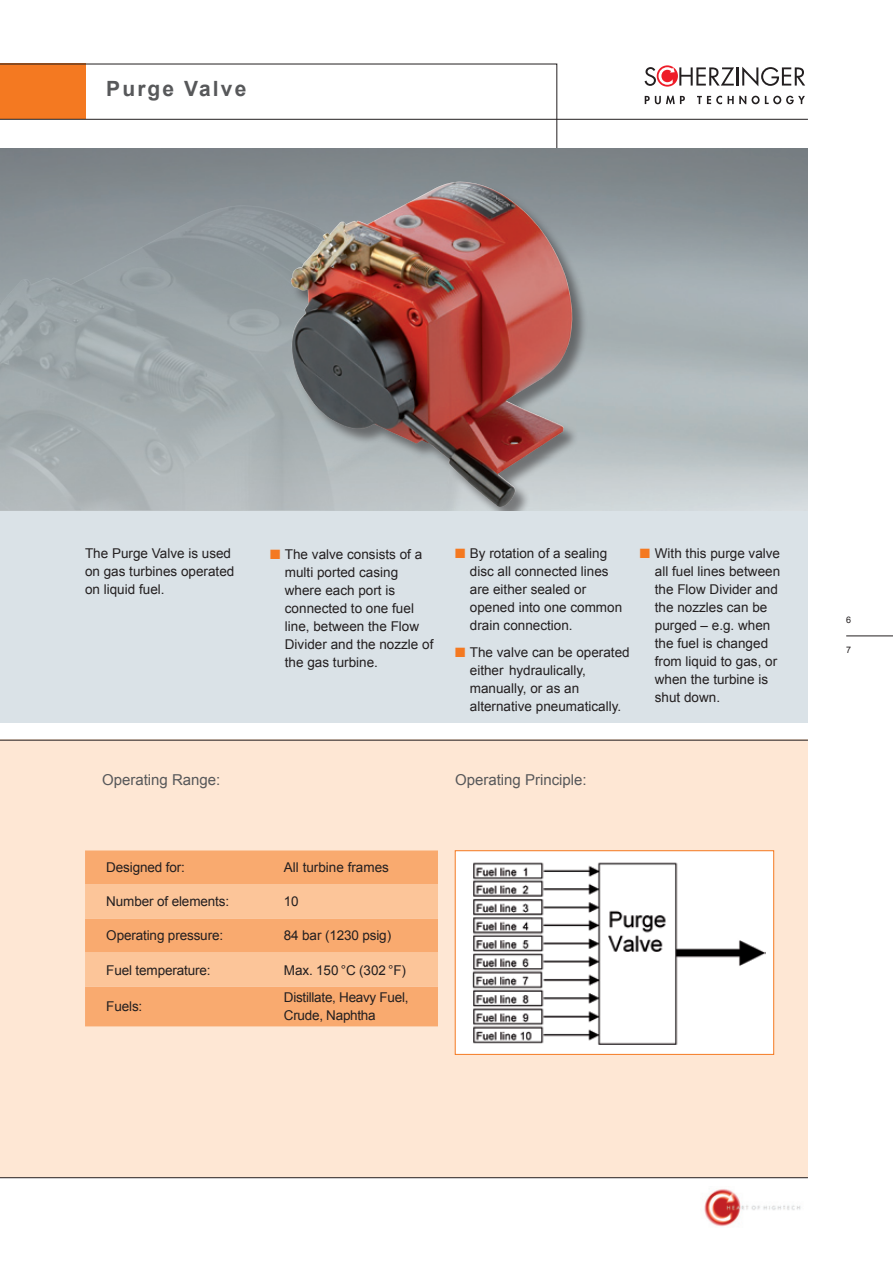
<style>
.page{position:relative;width:893px;height:1263px;background:#fff}
.page>*{position:absolute;margin:0;border:0;box-sizing:border-box;transform-origin:0 0}
.t1{font:700 21px "Arial";letter-spacing:.1em;color:#57585a}
.t2{font:15px "Arial";color:#57585a}
.t3{font:13.5px/18px "Arial";color:#231f20}
.t4{font:13.5px/18px "Arial";letter-spacing:-.02em;color:#231f20}
.t5{font:9px "Arial";color:#231f20}
.s1{color:#f47921}
</style>
<div class="page">
<hr style="left:846px;top:636px;width:47px;height:1px;background:#231f20">
<div style="left:0;top:740px;width:808px;height:438px;background:#fee7d4"></div>
<svg style="left:657px;top:65px;width:21px;height:22px"></svg>
<svg style="left:645px;top:67px;width:160px;height:19px"></svg>
<svg style="left:645px;top:96px;width:40px;height:8px"></svg>
<svg style="left:697px;top:96px;width:25px;height:8px"></svg>
<svg style="left:728px;top:96px;width:18px;height:8px"></svg>
<svg style="left:752px;top:96px;width:53px;height:8px"></svg>
<hr style="left:0;top:740px;width:808px;height:1px;background:#231f20">
<hr style="left:0;top:1177px;width:808px;height:1px;background:#231f20">
<img style="left:704px;top:1189px;width:97px;height:38px">
<svg style="left:0;top:64px;width:557px;height:85px"></svg>
<hr style="left:0;top:119px;width:808px;height:1px;background:#231f20">
<div style="left:0;top:510px;width:808px;height:213px;background:#dae2e7"></div>
<div style="left:85px;top:850px;width:353px;height:176px;background:#f9aa6f"></div>
<svg style="left:85px;top:884px;width:353px;height:102px;background:#fabc8b"></svg>
<div style="left:291px;top:182px;width:297px;height:328px;background:#231f20;opacity:.5"></div>
<img style="left:290px;top:182px;width:284px;height:327px">
<div style="left:455px;top:851px;width:319px;height:203px;background:#fff"></div>
<img style="left:472px;top:862px;width:293px;height:183px">
<div style="left:455px;top:850px;width:319px;height:204px;border:1px solid #f47921"></div>
<h1 class="t1" style="left:106px;top:77px;width:142px">Purge Valve</h1>
<p class="t3" style="left:85px;top:545px;width:151px">The Purge Valve is used on gas turbines operated on liquid fuel.</p>
<p class="t3" style="left:470px;top:545px;width:154px;text-indent:-15px"><span class="s1">■</span> By rotation of a sealing disc all connected lines are either sealed or opened into one common drain connection.</p>
<p class="t3" style="left:470px;top:644px;width:161px;text-indent:-15px"><span class="s1">■</span> The valve can be operated either hydraulically, manually, or as an alternative pneumatically.</p>
<p class="t3" style="left:285px;top:545px;width:150px;text-indent:-15px"><span class="s1">■</span> The valve consists of a multi ported casing where each port is connected to one fuel line, between the Flow<br>Divider and the nozzle of the gas turbine.</p>
<p class="t3" style="left:655px;top:544px;width:127px;text-indent:-15px"><span class="s1">■</span> With this purge valve all fuel lines between the Flow Divider and the nozzles can be purged – e.g. when the fuel is changed from liquid to gas, or when the turbine is shut down.</p>
<p class="t2" style="left:102px;top:771px;width:120px">Operating Range:</p>
<p class="t2" style="left:455px;top:771px;width:133px">Operating Principle:</p>
<p class="t3" style="left:106px;top:859px;width:80px">Designed for:</p>
<p class="t3" style="left:284px;top:859px;width:107px">All turbine frames</p>
<p class="t3" style="left:106px;top:893px;width:124px">Number of elements:</p>
<p class="t3" style="left:284px;top:893px;width:16px">10</p>
<p class="t3" style="left:106px;top:927px;width:118px">Operating pressure:</p>
<p class="t3" style="left:284px;top:927px;width:109px">84 bar (1230 psig)</p>
<p class="t3" style="left:106px;top:961px;width:106px">Fuel temperature:</p>
<p class="t3" style="left:284px;top:961px;width:124px">Max. 150 °C (302 °F)</p>
<p class="t3" style="left:106px;top:998px;width:38px">Fuels:</p>
<p class="t4" style="left:284px;top:989px;width:126px">Distillate, Heavy Fuel,<br>Crude, Naphtha</p>
<p class="t5" style="left:846px;top:615px;width:7px">6</p>
<p class="t5" style="left:846px;top:645px;width:7px">7</p>
</div>
